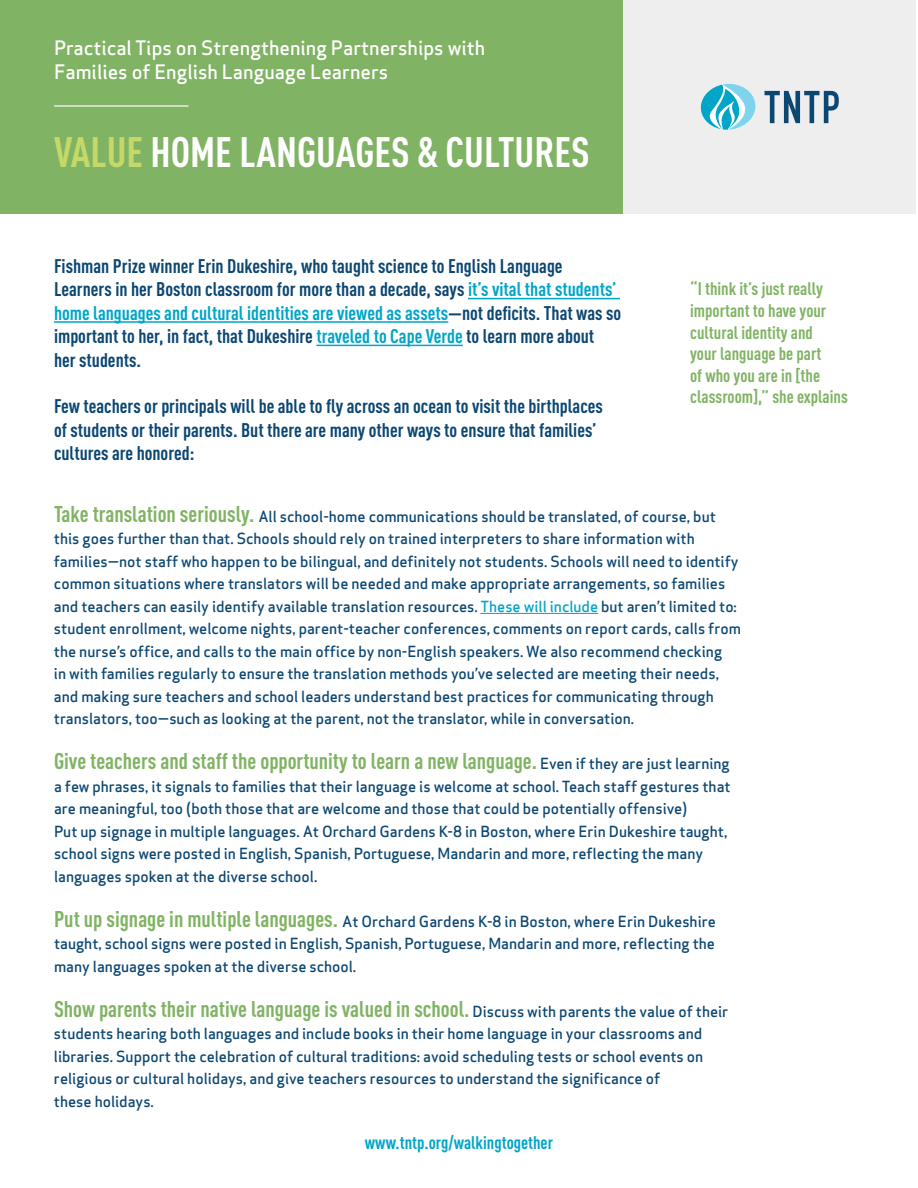
<style>
.page{position:relative;width:918px;height:1188px;background:#fff}
.page>*{position:absolute;margin:0;border:0;box-sizing:border-box;transform-origin:0 0}
.t1{font:700 42px "DIN Cond";color:#fff}
.t2{font:700 22.5px "DIN Cond";color:#81b364}
.t3{font:700 19.5px/23.4px "DIN Cond";color:#0c4772}
.t4{font:19.5px/23.4px "Apex Sans Medium ST";color:#fff}
.t5{font:700 18px/21.6px "DIN Cond";color:#81b364}
.t6{font:700 18px "DIN Cond";color:#00a5c8}
.t7{font:15px/22.5px "Apex Sans Medium ST";color:#0c4772}
.s1{color:#c5d968}
.s2{color:#00a5c8}
.s3{font-family:"DIN Cond";font-weight:700;font-size:22.5px;color:#81b364}
.s4{font-family:"Apex Sans Medium ST";font-weight:400;font-size:15px;color:#0c4772}
</style>
<div class="page">
<div style="left:0;top:0;width:623px;height:213px;background:#81b364"></div>
<div style="left:623px;top:1px;width:293px;height:213px;background:#eeeeef"></div>
<svg style="left:700px;top:84px;width:56px;height:46px"></svg>
<svg style="left:764px;top:91px;width:75px;height:32px"></svg>
<hr style="left:480px;top:613px;width:118px;height:1px;background:#00a5c8">
<hr style="left:468px;top:298px;width:152px;height:1px;background:#00a5c8">
<hr style="left:54px;top:321px;width:394px;height:2px;background:#00a5c8">
<hr style="left:316px;top:345px;width:147px;height:1px;background:#00a5c8">
<hr style="left:54px;top:105px;width:134px;height:2px;background:#fff">
<h3 class="t4" style="left:54px;top:36px;width:433px">Practical Tips on Strengthening Partnerships with<br>Families of English Language Learners</h3>
<h1 class="t1" style="left:54px;top:127px;width:537px"><span class="s1">VALUE</span> HOME LANGUAGES &amp; CULTURES</h1>
<p class="t3" style="left:54px;top:254px;width:569px">Fishman Prize winner Erin Dukeshire, who taught science to English Language Learners in her Boston classroom for more than a decade, says <span class="s2">it’s vital that students’ home languages and cultural identities are viewed as assets</span>—not deficits. That was so important to her, in fact, that Dukeshire <span class="s2">traveled to Cape Verde</span> to learn more about<br>her students.</p>
<h3 class="t3" style="left:54px;top:394px;width:550px">Few teachers or principals will be able to fly across an ocean to visit the birthplaces of students or their parents. But there are many other ways to ensure that families’ cultures are honored:</h3>
<p class="t5" style="left:690px;top:278px;width:159px">“I think it’s just really important to have your cultural identity and<br>your language be part<br>of who you are in [the classroom],” she explains</p>
<p class="t7" style="left:54px;top:505px;width:689px"><span class="s3">Take translation seriously.</span> All school-home communications should be translated, of course, but this goes further than that. Schools should rely on trained interpreters to share information with families—not staff who happen to be bilingual, and definitely not students. Schools will need to identify common situations where translators will be needed and make appropriate arrangements, so families and teachers can easily identify available translation resources. <span class="s2">These will include</span> but aren’t limited to: student enrollment, welcome nights, parent-teacher conferences, comments on report cards, calls from the nurse’s office, and calls to the main office by non-English speakers. We also recommend checking<br>in with families regularly to ensure the translation methods you’ve selected are meeting their needs, and making sure teachers and school leaders understand best practices for communicating through translators, too—such as looking at the parent, not the translator, while in conversation.</p>
<h2 class="t2" style="left:54px;top:748px;width:677px">Give teachers and staff the opportunity to learn a new language. <span class="s4">Even if they are just learning</span></h2>
<p class="t7" style="left:54px;top:775px;width:678px">a few phrases, it signals to families that their language is welcome at school. Teach staff gestures that are meaningful, too (both those that are welcome and those that could be potentially offensive)<br>Put up signage in multiple languages. At Orchard Gardens K-8 in Boston, where Erin Dukeshire taught, school signs were posted in English, Spanish, Portuguese, Mandarin and more, reflecting the many languages spoken at the diverse school.</p>
<p class="t7" style="left:54px;top:910px;width:663px;text-align:justify"><span class="s3">Put up signage in multiple languages.</span> At Orchard Gardens K-8 in Boston, where Erin Dukeshire taught, school signs were posted in English, Spanish, Portuguese, Mandarin and more, reflecting the many languages spoken at the diverse school.</p>
<h2 class="t2" style="left:54px;top:995px;width:676px">Show parents their native language is valued in school. <span class="s4">Discuss with parents the value of their</span></h2>
<p class="t7" style="left:54px;top:1023px;width:651px">students hearing both languages and include books in their home language in your classrooms and libraries. Support the celebration of cultural traditions: avoid scheduling tests or school events on religious or cultural holidays, and give teachers resources to understand the significance of<br>these holidays.</p>
<p class="t6" style="left:365px;top:1131px;width:190px">www.tntp.org/walkingtogether</p>
</div>
